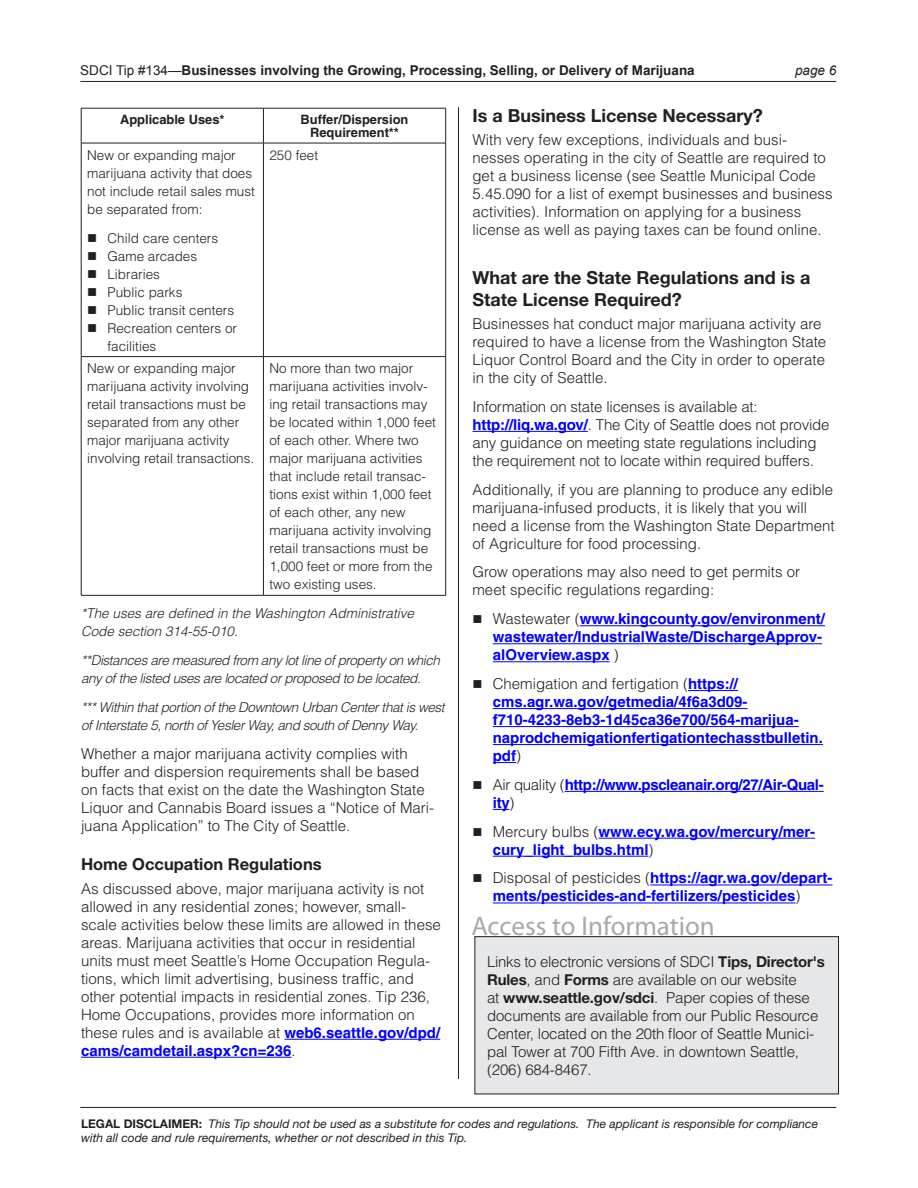
<style>
.page{position:relative;width:918px;height:1188px;background:#fff}
.page>*{position:absolute;margin:0;border:0;box-sizing:border-box;transform-origin:0 0}
.Body_text{font:27px "Myriad Pro";color:#a8a9ad}
.Subhead_1{font:700 18px/21.6px "Helvetica Neue";color:#231f20}
.Subhead_2{font:700 16.5px "Helvetica Neue";color:#231f20}
.Body_text-2{font:300 15px/18px "Helvetica";color:#231f20}
.t1{font:700 15px/18px "Helvetica";color:#00f}
.t2{font:700 15px/18px "Helvetica";letter-spacing:-.02em;color:#00f}
.Body_text-3{font:300 13.5px/18px "Helvetica";color:#231f20}
.Body_text-4{font:italic 300 13.5px/18px "Helvetica";letter-spacing:-.03em;color:#231f20}
.t3{font:700 13.5px "Arial";color:#231f20}
.Body_text-5{font:italic 300 13.5px/18px "Helvetica";color:#231f20}
.t4{font:italic 13.5px "Arial";color:#231f20}
.Table_Heading{font:700 12.9px/12.9px "Helvetica";color:#231f20;text-align:center}
.t5{font:italic 12px/13.5px "Helvetica Neue";color:#231f20}
.s1{font-weight:400}
.s2{font-weight:700;color:#00f}
.s3{font-weight:300;color:#231f20}
.s4{font-family:"Helvetica Neue";font-weight:700}
.s5{font-weight:700;font-style:normal}
</style>
<div class="page">
<hr style="left:80px;top:81px;width:756px;height:1px;background:#231f20">
<hr style="left:80px;top:1107px;width:756px;height:1px;background:#231f20">
<hr style="left:458px;top:107px;width:1px;height:972px;background:#231f20">
<div style="left:475px;top:937px;width:364px;height:157px;background:#e6e7e9"></div>
<div style="left:475px;top:936px;width:364px;height:158px;border:1px solid #231f20"></div>
<hr style="left:284px;top:1039px;width:156px;height:1px;background:#00f">
<hr style="left:81px;top:1057px;width:211px;height:1px;background:#00f">
<hr style="left:81px;top:108px;width:182px;height:1px;background:#231f20">
<hr style="left:81px;top:108px;width:1px;height:35px;background:#231f20">
<hr style="left:263px;top:108px;width:183px;height:1px;background:#231f20">
<hr style="left:263px;top:108px;width:1px;height:35px;background:#231f20">
<hr style="left:445px;top:108px;width:1px;height:35px;background:#231f20">
<hr style="left:81px;top:143px;width:182px;height:1px;background:#231f20">
<hr style="left:81px;top:143px;width:1px;height:213px;background:#231f20">
<hr style="left:263px;top:143px;width:183px;height:1px;background:#231f20">
<hr style="left:263px;top:143px;width:1px;height:213px;background:#231f20">
<hr style="left:445px;top:143px;width:1px;height:213px;background:#231f20">
<hr style="left:81px;top:356px;width:182px;height:1px;background:#231f20">
<hr style="left:81px;top:357px;width:1px;height:238px;background:#231f20">
<hr style="left:263px;top:356px;width:183px;height:1px;background:#231f20">
<hr style="left:263px;top:357px;width:1px;height:238px;background:#231f20">
<hr style="left:445px;top:357px;width:1px;height:238px;background:#231f20">
<hr style="left:81px;top:595px;width:182px;height:1px;background:#231f20">
<hr style="left:263px;top:595px;width:183px;height:1px;background:#231f20">
<hr style="left:472px;top:431px;width:116px;height:1px;background:#00f">
<hr style="left:580px;top:625px;width:245px;height:1px;background:#00f">
<hr style="left:493px;top:643px;width:329px;height:1px;background:#00f">
<hr style="left:493px;top:661px;width:117px;height:1px;background:#00f">
<hr style="left:688px;top:690px;width:50px;height:1px;background:#00f">
<hr style="left:493px;top:708px;width:255px;height:1px;background:#00f">
<hr style="left:493px;top:726px;width:306px;height:1px;background:#00f">
<hr style="left:493px;top:744px;width:330px;height:1px;background:#00f">
<svg style="left:493px;top:762px;width:23px;height:1px"></svg>
<hr style="left:565px;top:791px;width:259px;height:1px;background:#00f">
<svg style="left:493px;top:809px;width:16px;height:1px"></svg>
<hr style="left:599px;top:838px;width:216px;height:1px;background:#00f">
<hr style="left:493px;top:856px;width:156px;height:1px;background:#00f">
<hr style="left:650px;top:885px;width:183px;height:1px;background:#00f">
<hr style="left:493px;top:903px;width:302px;height:1px;background:#00f">
<p class="t3" style="left:80px;top:61px;width:616px"><span class="s1">SDCI Tip #134—</span>Businesses involving the Growing, Processing, Selling, or Delivery of Marijuana</p>
<p class="t4" style="left:795px;top:61px;width:43px">page 6</p>
<p class="Table_Heading" style="left:120px;top:113px;width:106px">Applicable Uses*</p>
<p class="Table_Heading" style="left:301px;top:113px;width:109px">Buffer/Dispersion<br>Requirement**</p>
<p class="Body_text-3" style="left:87px;top:146px;width:169px">New or expanding major marijuana activity that does not include retail sales must be separated from:</p>
<p class="Body_text-3" style="left:107px;top:229px;width:112px">Child care centers</p>
<p class="Body_text-3" style="left:107px;top:247px;width:91px">Game arcades</p>
<p class="Body_text-3" style="left:107px;top:265px;width:54px">Libraries</p>
<p class="Body_text-3" style="left:107px;top:283px;width:77px">Public parks</p>
<p class="Body_text-3" style="left:107px;top:301px;width:128px">Public transit centers</p>
<p class="Body_text-3" style="left:107px;top:319px;width:131px">Recreation centers or facilities</p>
<p class="Body_text-3" style="left:269px;top:146px;width:50px">250 feet</p>
<p class="Body_text-3" style="left:87px;top:359px;width:169px">New or expanding major marijuana activity involving retail transactions must be separated from any other major marijuana activity involving retail transactions.</p>
<p class="Body_text-3" style="left:269px;top:359px;width:168px">No more than two major marijuana activities involv&shy;ing retail transactions may be located within 1,000 feet of each other. Where two major marijuana activities that include retail transac&shy;tions exist within 1,000 feet of each other, any new marijuana activity involving retail transactions must be<br>1,000 feet or more from the two existing uses.</p>
<p class="Body_text-5" style="left:81px;top:604px;width:335px">*The uses are defined in the Washington Administrative<br>Code section 314-55-010.</p>
<p class="Body_text-4" style="left:81px;top:651px;width:361px">**Distances are measured from any lot line of property on which any of the listed uses are located or proposed to be located.</p>
<p class="Body_text-4" style="left:81px;top:698px;width:365px">*** Within that portion of the Downtown Urban Center that is west of Interstate 5, north of Yesler Way, and south of Denny Way.</p>
<p class="Body_text-2" style="left:81px;top:744px;width:355px">Whether a major marijuana activity complies with buffer and dispersion requirements shall be based on facts that exist on the date the Washington State Liquor and Cannabis Board issues a “Notice of Mari&shy;juana Application” to The City of Seattle.</p>
<p class="Subhead_2" style="left:81px;top:854px;width:242px">Home Occupation Regulations</p>
<p class="Body_text-2" style="left:81px;top:879px;width:361px">As discussed above, major marijuana activity is not allowed in any residential zones; however, small&shy;scale activities below these limits are allowed in these areas. Marijuana activities that occur in residential units must meet Seattle’s Home Occupation Regula&shy;tions, which limit advertising, business traffic, and other potential impacts in residential zones. Tip 236, Home Occupations, provides more information on these rules and is available at <span class="s2">web6.seattle.gov/dpd/ cams/camdetail.aspx?cn=236</span>.</p>
<p class="Subhead_1" style="left:472px;top:104px;width:292px">Is a Business License Necessary?</p>
<p class="Body_text-2" style="left:472px;top:131px;width:362px">With very few exceptions, individuals and busi&shy;nesses operating in the city of Seattle are required to get a business license (see Seattle Municipal Code 5.45.090 for a list of exempt businesses and business activities). Information on applying for a business license as well as paying taxes can be found online.</p>
<p class="Subhead_1" style="left:472px;top:266px;width:340px">What are the State Regulations and is a<br>State License Required?</p>
<p class="Body_text-2" style="left:472px;top:315px;width:355px">Businesses hat conduct major marijuana activity are required to have a license from the Washington State Liquor Control Board and the City in order to operate in the city of Seattle.</p>
<p class="Body_text-2" style="left:472px;top:397px;width:359px">Information on state licenses is available at: <span class="s2">http://liq.wa.gov/</span>. The City of Seattle does not provide any guidance on meeting state regulations including the requirement not to locate within required buffers.</p>
<p class="Body_text-2" style="left:472px;top:480px;width:364px">Additionally, if you are planning to produce any edible marijuana-infused products, it is likely that you will need a license from the Washington State Department of Agriculture for food processing.</p>
<p class="Body_text-2" style="left:472px;top:563px;width:329px">Grow operations may also need to get permits or meet specific regulations regarding:</p>
<p class="t1" style="left:493px;top:610px;width:334px"><span class="s3">Wastewater (</span>www.kingcounty.gov/environment/ wastewater/IndustrialWaste/DischargeApprov&shy;alOverview.aspx <span class="s3">)</span></p>
<p class="t1" style="left:493px;top:675px;width:332px"><span class="s3">Chemigation and fertigation (</span>https:// cms.agr.wa.gov/getmedia/4f6a3d09- f710-4233-8eb3-1d45ca36e700/564-marijua&shy;naprodchemigationfertigationtechasstbulletin. pdf<span class="s3">)</span></p>
<p class="t2" style="left:493px;top:775px;width:333px"><span class="s3">Air quality (</span>http://www.pscleanair.org/27/Air-Qual&shy;ity<span class="s3">)</span></p>
<p class="t1" style="left:493px;top:822px;width:324px"><span class="s3">Mercury bulbs (</span>www.ecy.wa.gov/mercury/mer&shy;cury_light_bulbs.html<span class="s3">)</span></p>
<p class="t1" style="left:493px;top:869px;width:341px"><span class="s3">Disposal of pesticides (</span>https://agr.wa.gov/depart&shy;ments/pesticides-and-fertilizers/pesticides<span class="s3">)</span></p>
<p class="Body_text" style="left:471px;top:909px;width:245px">Access to Information</p>
<p class="Body_text-2" style="left:487px;top:952px;width:339px">Links to electronic versions of SDCI <span class="s4">Tips, Director's Rules</span>, and <span class="s4">Forms</span> are available on our website<br>at <span class="s4">www.seattle.gov/sdci</span>. Paper copies of these documents are available from our Public Resource Center, located on the 20th floor of Seattle Munici&shy;pal Tower at 700 Fifth Ave. in downtown Seattle, (206) 684-8467.</p>
<p class="t5" style="left:81px;top:1117px;width:739px"><span class="s5">LEGAL DISCLAIMER:</span> This Tip should not be used as a substitute for codes and regulations. The applicant is responsible for compliance with all code and rule requirements, whether or not described in this Tip.</p>
</div>
